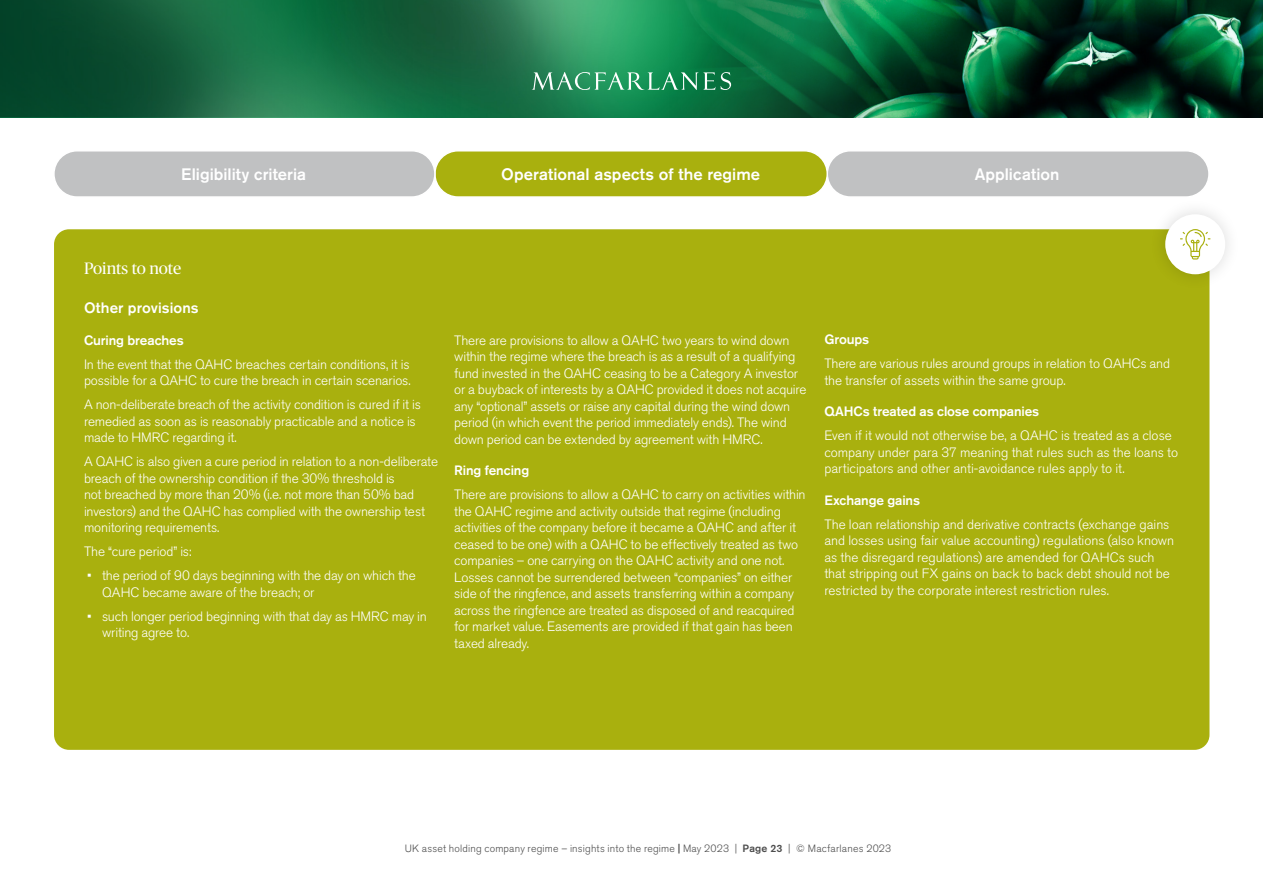
<style>
.page{position:relative;width:1263px;height:893px;background:#fff}
.page>*{position:absolute;margin:0;border:0;box-sizing:border-box;transform-origin:0 0}
.t1{font:500 16.5px "Akzidenz Grotesk BQ";letter-spacing:.005em;color:#fff}
.t2{font:16.5px "Publico Headline";letter-spacing:-.015em;color:#fff}
.t3{font:500 15px "Akzidenz Grotesk BQ";letter-spacing:.005em;color:#fff}
.t4{font:300 13.5px/16.5px "Akzidenz Grotesk BQ";letter-spacing:-.01em;color:#fff}
.t5{font:500 13.5px "Akzidenz Grotesk BQ";letter-spacing:-.01em;color:#fff}
.t6{font:300 10.5px "Akzidenz Grotesk BQ";letter-spacing:.015em;color:#4d4d4d}
.s1{font-weight:500}
</style>
<div class="page">
<div style="left:827px;top:151px;width:382px;height:46px;background:#c0c1c2;border-radius:23px"></div>
<div style="left:826px;top:150px;width:384px;height:48px;border:2px solid #fff;border-radius:23px"></div>
<div style="left:435px;top:151px;width:392px;height:46px;background:#a9b00e;border-radius:23px"></div>
<div style="left:434px;top:150px;width:394px;height:48px;border:2px solid #fff;border-radius:23px"></div>
<div style="left:54px;top:151px;width:381px;height:46px;background:#c0c1c2;border-radius:23px"></div>
<div style="left:53px;top:150px;width:383px;height:48px;border:2px solid #fff;border-radius:23px"></div>
<img style="left:472px;top:0;width:197px;height:118px">
<img style="left:669px;top:0;width:594px;height:118px">
<svg style="left:0;top:0;width:472px;height:118px;background:#12613c"></svg>
<svg style="left:532px;top:72px;width:183px;height:18px;background:#48a377"></svg>
<svg style="left:721px;top:72px;width:10px;height:18px"></svg>
<div style="left:54px;top:229px;width:1155px;height:521px;background:#a9b00e;border-radius:15px"></div>
<div style="left:1149px;top:198px;width:92px;height:92px;background:#000;opacity:.15"></div>
<div style="left:1165px;top:214px;width:60px;height:60px;background:#fff;border-radius:50%"></div>
<svg style="left:1180px;top:229px;width:30px;height:31px"></svg>
<p class="t1" style="left:181px;top:164px;width:127px">Eligibility criteria</p>
<p class="t1" style="left:501px;top:164px;width:260px">Operational aspects of the regime</p>
<p class="t1" style="left:975px;top:164px;width:86px">Application</p>
<p class="t2" style="left:84px;top:257px;width:99px">Points to note</p>
<p class="t3" style="left:84px;top:299px;width:116px">Other provisions</p>
<p class="t5" style="left:84px;top:331px;width:101px">Curing breaches</p>
<p class="t4" style="left:84px;top:356px;width:328px">In the event that the QAHC breaches certain conditions, it is possible for a QAHC to cure the breach in certain scenarios.</p>
<p class="t4" style="left:84px;top:396px;width:338px">A non-deliberate breach of the activity condition is cured if it is remedied as soon as is reasonably practicable and a notice is made to HMRC regarding it.</p>
<p class="t4" style="left:84px;top:453px;width:356px">A QAHC is also given a cure period in relation to a non-deliberate breach of the ownership condition if the 30% threshold is<br>not breached by more than 20% (i.e. not more than 50% bad investors) and the QAHC has complied with the ownership test monitoring requirements.</p>
<p class="t4" style="left:84px;top:543px;width:109px">The “cure period” is:</p>
<p class="t4" style="left:102px;top:567px;width:315px;text-indent:-15px">• the period of 90 days beginning with the day on which the<br>QAHC became aware of the breach; or</p>
<p class="t4" style="left:102px;top:608px;width:326px;text-indent:-15px">• such longer period beginning with that day as HMRC may in writing agree to.</p>
<p class="t4" style="left:454px;top:332px;width:354px">There are provisions to allow a QAHC two years to wind down within the regime where the breach is as a result of a qualifying fund invested in the QAHC ceasing to be a Category A investor or a buyback of interests by a QAHC provided it does not acquire any “optional” assets or raise any capital during the wind down period (in which event the period immediately ends). The wind down period can be extended by agreement with HMRC.</p>
<p class="t5" style="left:454px;top:462px;width:77px">Ring fencing</p>
<p class="t4" style="left:454px;top:486px;width:353px">There are provisions to allow a QAHC to carry on activities within the QAHC regime and activity outside that regime (including activities of the company before it became a QAHC and after it ceased to be one) with a QAHC to be effectively treated as two companies – one carrying on the QAHC activity and one not.<br>Losses cannot be surrendered between “companies” on either side of the ringfence, and assets transferring within a company across the ringfence are treated as disposed of and reacquired for market value. Easements are provided if that gain has been taxed already.</p>
<p class="t5" style="left:824px;top:331px;width:46px">Groups</p>
<p class="t4" style="left:824px;top:356px;width:347px">There are various rules around groups in relation to QAHCs and the transfer of assets within the same group.</p>
<p class="t5" style="left:824px;top:403px;width:216px">QAHCs treated as close companies</p>
<p class="t4" style="left:824px;top:428px;width:355px">Even if it would not otherwise be, a QAHC is treated as a close company under para 37 meaning that rules such as the loans to participators and other anti-avoidance rules apply to it.</p>
<p class="t5" style="left:824px;top:492px;width:97px">Exchange gains</p>
<p class="t4" style="left:824px;top:516px;width:351px">The loan relationship and derivative contracts (exchange gains and losses using fair value accounting) regulations (also known as the disregard regulations) are amended for QAHCs such that stripping out FX gains on back to back debt should not be restricted by the corporate interest restriction rules.</p>
<p class="t6" style="left:405px;top:842px;width:488px">UK asset holding company regime – insights into the regime <span class="s1">|</span> May 2023 | <span class="s1">Page 23</span> | © Macfarlanes 2023</p>
</div>
